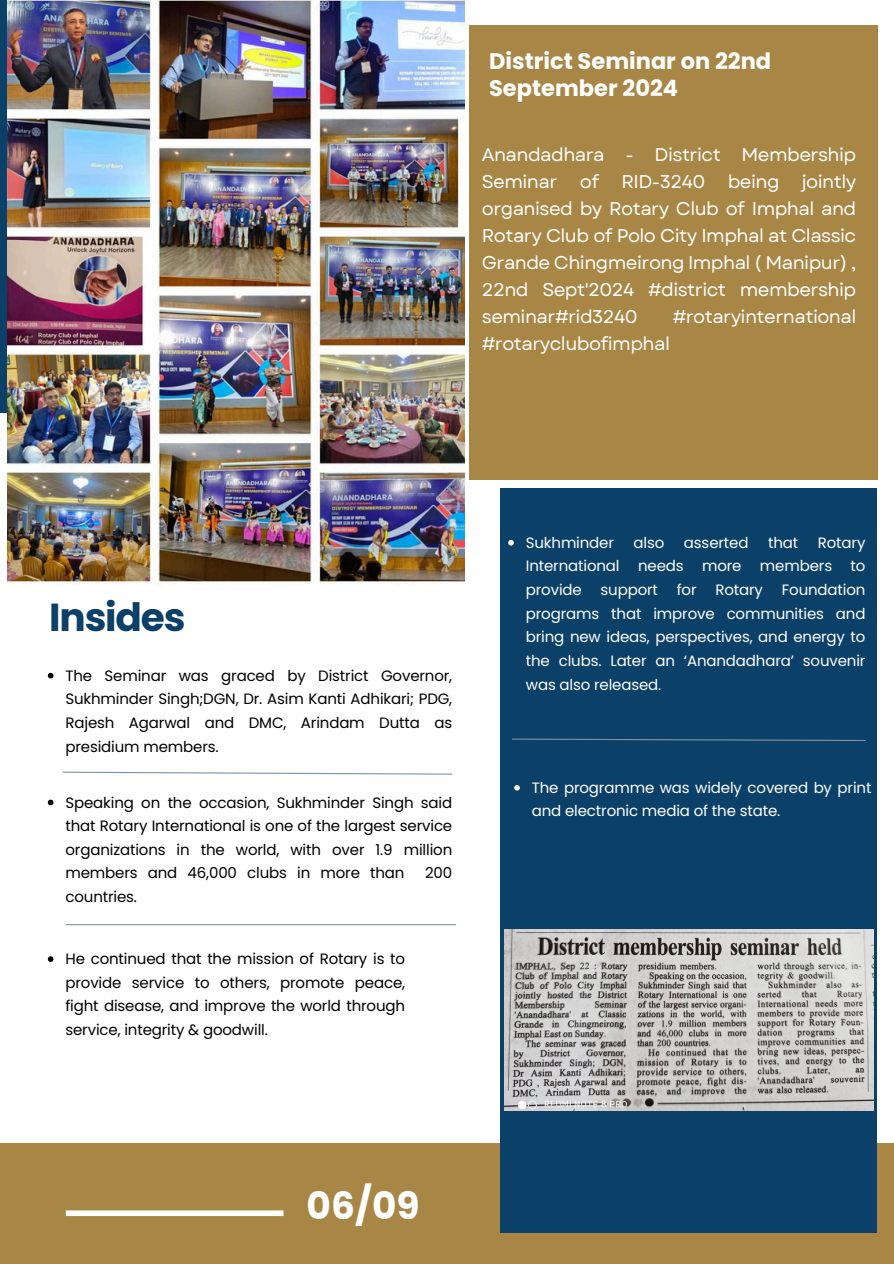
<style>
.page{position:relative;width:894px;height:1264px;background:#fff}
.page>*{position:absolute;margin:0;border:0;box-sizing:border-box;transform-origin:0 0}
.t1{font:700 39px "Poppins";letter-spacing:-.03em;color:#0b4068}
.t2{font:700 37.5px "Poppins";color:#fff}
.t3{font:700 22.5px/27px "Poppins";color:#fff}
.t4{font:18.45px/27px "Garet";letter-spacing:-.03em;color:#fff;text-align:justify}
.t5{font:15px/23.7px "Poppins";letter-spacing:-.01em;color:#000;text-align:justify}
.t6{font:15px/23.7px "Poppins";letter-spacing:-.01em;color:#fff;text-align:justify}
</style>
<div class="page">
<div style="left:0;top:0;width:290px;height:413px;background:#0b4068"></div>
<div style="left:0;top:1143px;width:893px;height:120px;background:#a88746"></div>
<div style="left:500px;top:488px;width:377px;height:744px;background:#0b4068"></div>
<div style="left:66px;top:1210px;width:217px;height:5px;background:#fff"></div>
<svg style="left:62px;top:771px;width:391px;height:4px"></svg>
<div style="left:468px;top:25px;width:409px;height:454px;background:#a88746"></div>
<img style="left:7px;top:0;width:457px;height:583px">
<hr style="left:66px;top:924px;width:390px;height:1px;background:#7c93a4">
<svg style="left:508px;top:540px;width:5px;height:5px"></svg>
<svg style="left:512px;top:738px;width:354px;height:3px"></svg>
<img style="left:504px;top:929px;width:368px;height:181px">
<svg style="left:48px;top:799px;width:5px;height:6px"></svg>
<svg style="left:48px;top:672px;width:5px;height:6px"></svg>
<svg style="left:48px;top:956px;width:5px;height:5px"></svg>
<svg style="left:514px;top:785px;width:5px;height:5px"></svg>
<p class="t3" style="left:489px;top:48px;width:283px">District Seminar on 22nd<br>September 2024</p>
<p class="t4" style="left:481px;top:141px;width:376px">Anandadhara - District Membership Seminar of RID-3240 being jointly organised by Rotary Club of Imphal and Rotary Club of Polo City Imphal at Classic Grande Chingmeirong Imphal ( Manipur) , 22nd Sept'2024 #district membership seminar#rid3240</p>
<p class="t4" style="left:672px;top:303px;width:185px">#rotaryinternational</p>
<p class="t4" style="left:481px;top:330px;width:189px">#rotaryclubofimphal</p>
<p class="t1" style="left:49px;top:590px;width:138px">Insides</p>
<p class="t5" style="left:65px;top:663px;width:388px">The Seminar was graced by District Governor, Sukhminder Singh;DGN, Dr. Asim Kanti Adhikari; PDG, Rajesh Agarwal and DMC, Arindam Dutta as presidium members.</p>
<p class="t5" style="left:65px;top:790px;width:388px">Speaking on the occasion, Sukhminder Singh said that Rotary International is one of the largest service organizations in the world, with over 1.9 million members and 46,000 clubs in more than</p>
<p class="t5" style="left:425px;top:861px;width:29px">200</p>
<p class="t5" style="left:65px;top:885px;width:73px">countries.</p>
<p class="t5" style="left:65px;top:947px;width:341px">He continued that the mission of Rotary is to provide service to others, promote peace, fight disease, and improve the world through service, integrity &amp; goodwill.</p>
<h2 class="t2" style="left:306px;top:1179px;width:114px">06/09</h2>
<h3 class="t6" style="left:525px;top:530px;width:90px">Sukhminder</h3>
<h3 class="t6" style="left:633px;top:530px;width:32px">also</h3>
<h3 class="t6" style="left:683px;top:530px;width:66px">asserted</h3>
<h3 class="t6" style="left:767px;top:530px;width:32px">that</h3>
<h3 class="t6" style="left:525px;top:530px;width:341px;text-indent:292px">Rotary International needs more members to provide support for Rotary Foundation programs that improve communities and bring new ideas, perspectives, and energy to the clubs. Later an ‘Anandadhara’ souvenir was also released.</h3>
<h1 class="t6" style="left:531px;top:775px;width:341px">The programme was widely covered by print and electronic media of the state.</h1>
</div>
